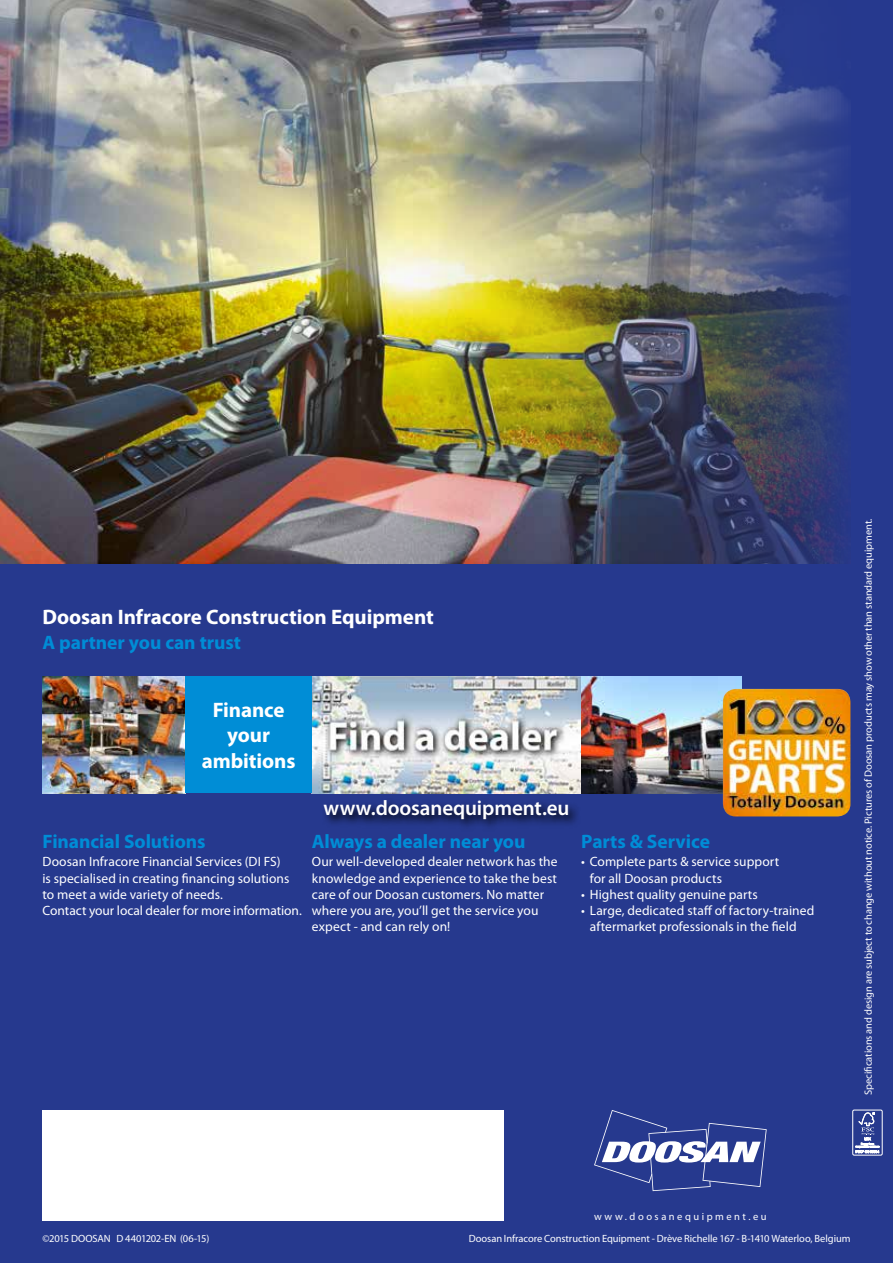
<style>
.page{position:relative;width:893px;height:1263px;background:#26398e}
.page>*{position:absolute;margin:0;border:0;box-sizing:border-box;transform-origin:0 0}
.t1{font:700 21px/25.2px "Myriad Pro";letter-spacing:-.005em;color:#fff;text-align:center}
.t2{font:600 21px "Myriad Pro";letter-spacing:-.005em;color:#fff}
.t3{font:700 19.5px "Myriad Pro";letter-spacing:-.005em;color:#008dd6}
.t4{font:13.5px/16.2px "Myriad Pro";letter-spacing:.005em;color:#fff}
.t5{font:10.5px "Myriad Pro";letter-spacing:-.01em;color:#fff}
.t6{font:10.5px "Myriad Pro";letter-spacing:.24em;color:#fff}
</style>
<div class="page">
<div style="left:43px;top:1110px;width:461px;height:110px;background:#fff"></div>
<svg style="left:594px;top:1110px;width:173px;height:81px"></svg>
<img style="left:43px;top:676px;width:142px;height:117px">
<img style="left:312px;top:676px;width:430px;height:117px">
<img style="left:723px;top:689px;width:127px;height:127px">
<svg style="left:325px;top:802px;width:253px;height:25px"></svg>
<div style="left:853px;top:1110px;width:29px;height:45px;border:1px solid #fff"></div>
<svg style="left:856px;top:1112px;width:23px;height:41px"></svg>
<img style="left:0;top:0;width:848px;height:563px">
<div style="left:185px;top:676px;width:127px;height:117px;background:#008dd6"></div>
<h1 class="t1" style="left:43px;top:603px;width:393px">Doosan Infracore Construction Equipment</h1>
<h2 class="t3" style="left:43px;top:630px;width:200px">A partner you can trust</h2>
<h1 class="t1" style="left:202px;top:697px;width:95px">Finance your ambitions</h1>
<h2 class="t3" style="left:43px;top:829px;width:165px">Financial Solutions</h2>
<p class="t4" style="left:43px;top:853px;width:261px">Doosan Infracore Financial Services (DI FS)<br>is specialised in creating financing solutions to meet a wide variety of needs.<br>Contact your local dealer for more information.</p>
<h1 class="t2" style="left:324px;top:795px;width:247px">www.doosanequipment.eu</h1>
<h2 class="t3" style="left:312px;top:829px;width:215px">Always a dealer near you</h2>
<p class="t4" style="left:312px;top:853px;width:247px">Our well-developed dealer network has the knowledge and experience to take the best care of our Doosan customers. No matter where you are, you’ll get the service you expect - and can rely on!</p>
<h2 class="t3" style="left:581px;top:829px;width:130px">Parts &amp; Service</h2>
<p class="t4" style="left:590px;top:853px;width:191px;text-indent:-9px">• Complete parts &amp; service support for all Doosan products</p>
<p class="t4" style="left:581px;top:886px;width:178px">• Highest quality genuine parts</p>
<p class="t4" style="left:590px;top:902px;width:226px;text-indent:-9px">• Large, dedicated staff of factory-trained aftermarket professionals in the field</p>
<p class="t5" style="left:862px;top:1095px;width:578px;rotate:-90deg">Specifications and design are subject to change without notice. Pictures of Doosan products may show other than standard equipment.</p>
<p class="t5" style="left:43px;top:1232px;width:168px">©2015 DOOSAN D 4401202-EN (06-15)</p>
<p class="t6" style="left:594px;top:1210px;width:174px">www.doosanequipment.eu</p>
<p class="t5" style="left:469px;top:1232px;width:383px">Doosan Infracore Construction Equipment - Drève Richelle 167 - B-1410 Waterloo, Belgium</p>
</div>
